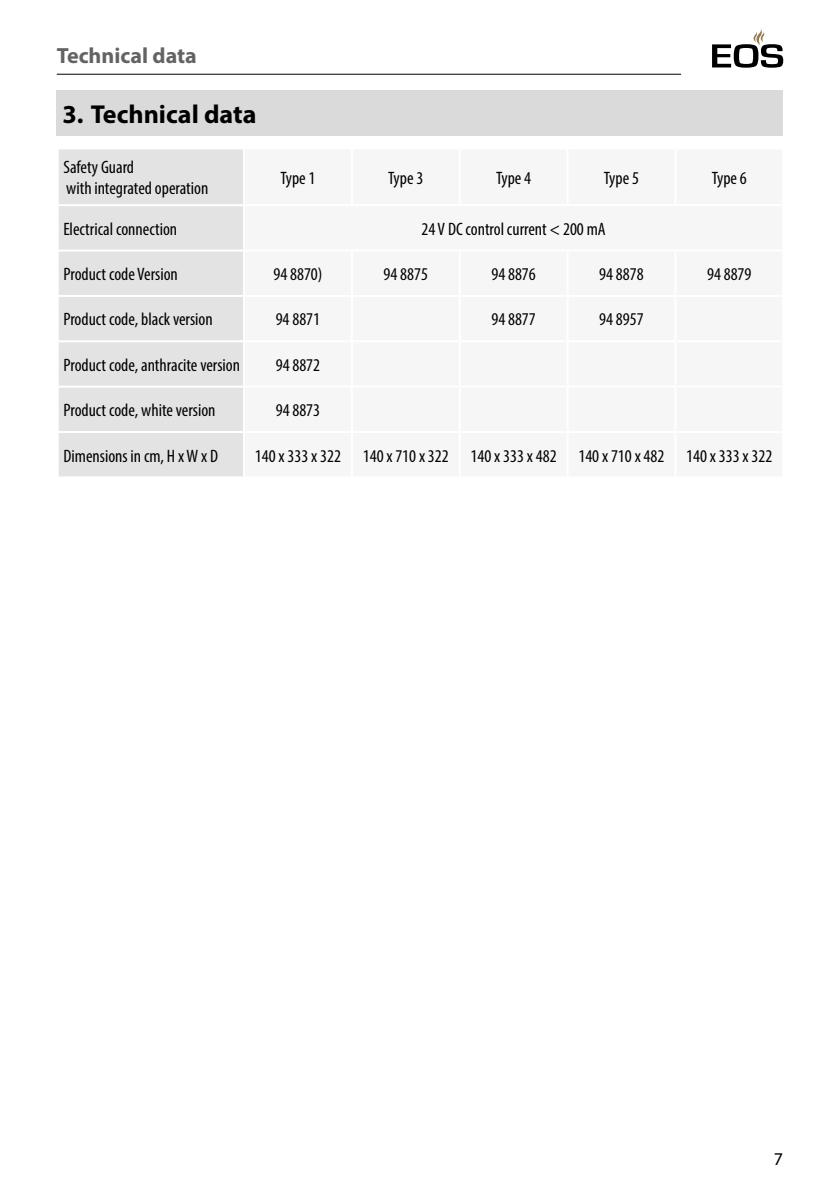
<style>
.page{position:relative;width:840px;height:1191px;background:#fff}
.page>*{position:absolute;margin:0;border:0;box-sizing:border-box;transform-origin:0 0}
.t1{font:700 26px "Myriad Pro";color:#000}
.t2{font:700 22px "Myriad Pro";color:#646363}
.t3{font:condensed 18px/21.6px "Myriad Pro";color:#000}
.t4{font:18px "Myriad Pro";color:#000}
</style>
<div class="page">
<svg style="left:712px;top:28px;width:70px;height:40px"></svg>
<hr style="left:57px;top:74px;width:623px;height:1px;background:#000">
<div style="left:59px;top:149px;width:184px;height:327px;background:#e3e3e3"></div>
<hr style="left:57px;top:204px;width:187px;height:2px;background:#fff">
<hr style="left:57px;top:249px;width:187px;height:2px;background:#fff">
<hr style="left:57px;top:295px;width:187px;height:2px;background:#fff">
<hr style="left:57px;top:340px;width:187px;height:2px;background:#fff">
<hr style="left:57px;top:386px;width:187px;height:2px;background:#fff">
<hr style="left:57px;top:431px;width:187px;height:2px;background:#fff">
<div style="left:57px;top:91px;width:725px;height:45px;background:#dadada"></div>
<p class="t2" style="left:57px;top:41px;width:141px">Technical data</p>
<h1 class="t1" style="left:62px;top:97px;width:195px">3. Technical data</h1>
<p class="t3" style="left:63px;top:156px;width:146px">Safety Guard<br>with integrated operation</p>
<p class="t3" style="left:280px;top:167px;width:37px">Type 1</p>
<p class="t3" style="left:388px;top:167px;width:37px">Type 3</p>
<p class="t3" style="left:496px;top:167px;width:37px">Type 4</p>
<p class="t3" style="left:603px;top:167px;width:37px">Type 5</p>
<p class="t3" style="left:711px;top:167px;width:37px">Type 6</p>
<p class="t3" style="left:63px;top:218px;width:115px">Electrical connection</p>
<p class="t3" style="left:421px;top:218px;width:186px">24 V DC control current &lt; 200 mA</p>
<p class="t3" style="left:63px;top:263px;width:116px">Product code Version</p>
<p class="t3" style="left:273px;top:263px;width:50px">94 8870)</p>
<p class="t3" style="left:383px;top:263px;width:46px">94 8875</p>
<p class="t3" style="left:491px;top:263px;width:46px">94 8876</p>
<p class="t3" style="left:599px;top:263px;width:46px">94 8878</p>
<p class="t3" style="left:706px;top:263px;width:46px">94 8879</p>
<p class="t3" style="left:63px;top:308px;width:151px">Product code, black version</p>
<p class="t3" style="left:275px;top:308px;width:46px">94 8871</p>
<p class="t3" style="left:491px;top:308px;width:46px">94 8877</p>
<p class="t3" style="left:599px;top:308px;width:46px">94 8957</p>
<p class="t3" style="left:63px;top:354px;width:178px">Product code, anthracite version</p>
<p class="t3" style="left:275px;top:354px;width:46px">94 8872</p>
<p class="t3" style="left:63px;top:399px;width:154px">Product code, white version</p>
<p class="t3" style="left:275px;top:399px;width:46px">94 8873</p>
<p class="t3" style="left:63px;top:444px;width:156px">Dimensions in cm, H x W x D</p>
<p class="t3" style="left:255px;top:444px;width:518px">140 x 333 x 322 140 x 710 x 322 140 x 333 x 482 140 x 710 x 482 140 x 333 x 322</p>
<p class="t4" style="left:773px;top:1147px;width:11px">7</p>
</div>
